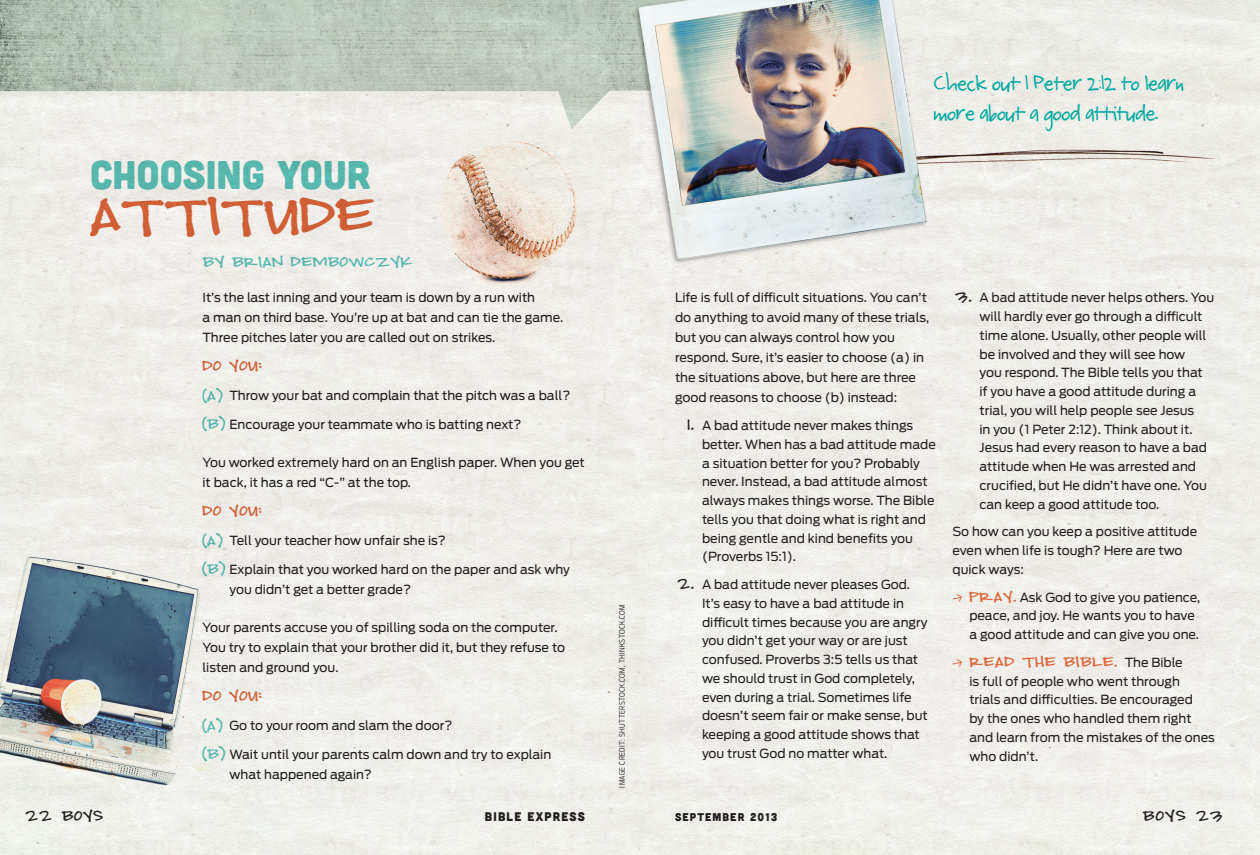
<style>
.page{position:relative;width:1260px;height:855px;background:#fff}
.page>*{position:absolute;margin:0;border:0;box-sizing:border-box;transform-origin:0 0}
.t1{font:40px "Cubano";color:#5dc4bd}
.t2{font:40px "Pea Sarahloo";color:#de663b}
.t3{font:17.5px/30px "Pea Neat Freak";color:#00a8a0}
.t4{font:12.5px/18.8px "Antenna";color:#231f20}
.t5{font:12.5px "Cubano";letter-spacing:.1em;color:#231f20}
.t6{font:11.25px "Pea Sarahloo";letter-spacing:.05em;color:#de663b}
.t7{font:11.25px "Pea Sarahloo";letter-spacing:.05em;color:#5dc4bd}
.t8{font:11.25px "Cubano";letter-spacing:.1em;color:#231f20}
.t9{font:11.25px "Pea Sarahloo";letter-spacing:.1em;color:#231f20}
.t10{font:300 7.5px "Antenna Cond";letter-spacing:.05em;color:#231f20}
.s1{font-family:"Pea Sarahloo";font-size:11.25px;color:#5dc4bd}
.s2{font-family:"Pea Sarahloo";font-size:11.25px}
.s3{font-family:"Pea Panda's Doodles";font-size:13.75px;color:#de663b}
.s4{font-family:"Pea Sarahloo";font-size:11.25px;color:#de663b}
.s5{font-family:"Pea Panda's Doodles";font-size:13.75px}
.s6{font-family:"Antenna";font-size:12.5px;color:#231f20}
</style>
<div class="page">
<img style="left:0;top:0;width:1260px;height:855px">
<h1 class="t1" style="left:90px;top:150px;width:282px">CHOOSING YOUR</h1>
<h1 class="t2" style="left:90px;top:197px;width:286px">ATTITUDE</h1>
<p class="t7" style="left:202px;top:256px;width:212px">BY BRIAN DEMBOWCZYK</p>
<p class="t4" style="left:202px;top:288px;width:362px;line-height:20px">It’s the last inning and your team is down by a run with<br>a man on third base. You’re up at bat and can tie the game.<br>Three pitches later you are called out on strikes.</p>
<p class="t6" style="left:202px;top:361px;width:61px">DO YOU:</p>
<p class="t4" style="left:202px;top:387px;width:370px"><span class="s1">(A)</span> Throw your bat and complain that the pitch was a ball?</p>
<p class="t4" style="left:202px;top:416px;width:321px"><span class="s1">(B)</span> Encourage your teammate who is batting next?</p>
<p class="t4" style="left:202px;top:453px;width:384px;line-height:20px">You worked extremely hard on an English paper. When you get it back, it has a red “C-” at the top.</p>
<p class="t6" style="left:202px;top:506px;width:61px">DO YOU:</p>
<p class="t4" style="left:202px;top:532px;width:245px"><span class="s1">(A)</span> Tell your teacher how unfair she is?</p>
<p class="t4" style="left:229px;top:560px;width:342px;line-height:20px;text-indent:-27px"><span class="s1">(B)</span> Explain that you worked hard on the paper and ask why you didn’t get a better grade?</p>
<p class="t4" style="left:202px;top:618px;width:364px;line-height:20px">Your parents accuse you of spilling soda on the computer.<br>You try to explain that your brother did it, but they refuse to listen and ground you.</p>
<p class="t6" style="left:202px;top:691px;width:61px">DO YOU:</p>
<p class="t4" style="left:202px;top:717px;width:252px"><span class="s1">(A)</span> Go to your room and slam the door?</p>
<p class="t4" style="left:229px;top:745px;width:323px;line-height:20px;text-indent:-27px"><span class="s1">(B)</span> Wait until your parents calm down and try to explain what happened again?</p>
<p class="t10" style="left:618px;top:788px;width:185px;rotate:-90deg">image credit: Shutterstock.com, thinkstock.com</p>
<p class="t3" style="left:934px;top:71px;width:251px">Check out 1 Peter 2:12 to learn more about a good attitude.</p>
<p class="t4" style="left:675px;top:288px;width:256px;line-height:20px">Life is full of difficult situations. You can’t do anything to avoid many of these trials, but you can always control how you respond. Sure, it’s easier to choose (a) in the situations above, but here are three good reasons to choose (b) instead:</p>
<p class="t4" style="left:702px;top:416px;width:235px;text-indent:-14px"><span class="s2">1.</span> A bad attitude never makes things better. When has a bad attitude made a situation better for you? Probably never. Instead, a bad attitude almost always makes things worse. The Bible tells you that doing what is right and being gentle and kind benefits you (Proverbs 15:1).</p>
<p class="t4" style="left:702px;top:575px;width:227px;text-indent:-24px"><span class="s2">2.</span> A bad attitude never pleases God.<br>It’s easy to have a bad attitude in difficult times because you are angry you didn’t get your way or are just confused. Proverbs 3:5 tells us that we should trust in God completely, even during a trial. Sometimes life doesn’t seem fair or make sense, but keeping a good attitude shows that you trust God no matter what.</p>
<p class="t4" style="left:979px;top:289px;width:236px;text-indent:-24px"><span class="s2">3.</span> A bad attitude never helps others. You will hardly ever go through a difficult time alone. Usually, other people will be involved and they will see how<br>you respond. The Bible tells you that<br>if you have a good attitude during a trial, you will help people see Jesus<br>in you (1 Peter 2:12). Think about it.<br>Jesus had every reason to have a bad attitude when He was arrested and crucified, but He didn’t have one. You can keep a good attitude too.</p>
<p class="t4" style="left:952px;top:523px;width:246px">So how can you keep a positive attitude even when life is tough? Here are two quick ways:</p>
<p class="t4" style="left:969px;top:588px;width:232px;text-indent:-17px"><span class="s3">k</span> <span class="s4">PRAY.</span> Ask God to give you patience, peace, and joy. He wants you to have a good attitude and can give you one.</p>
<p class="t6" style="left:953px;top:657px;width:232px"><span class="s5">k</span> READ THE BIBLE. <span class="s6">The Bible</span></p>
<p class="t4" style="left:969px;top:672px;width:247px">is full of people who went through<br>trials and difficulties. Be encouraged<br>by the ones who handled them right and learn from the mistakes of the ones who didn’t.</p>
<p class="t9" style="left:26px;top:811px;width:79px">22 BOYS</p>
<p class="t5" style="left:485px;top:809px;width:102px">BIBLE EXPRESS</p>
<p class="t8" style="left:675px;top:810px;width:104px">SEPTEMBER 2013</p>
<p class="t9" style="left:1143px;top:811px;width:81px">BOYS 23</p>
</div>
